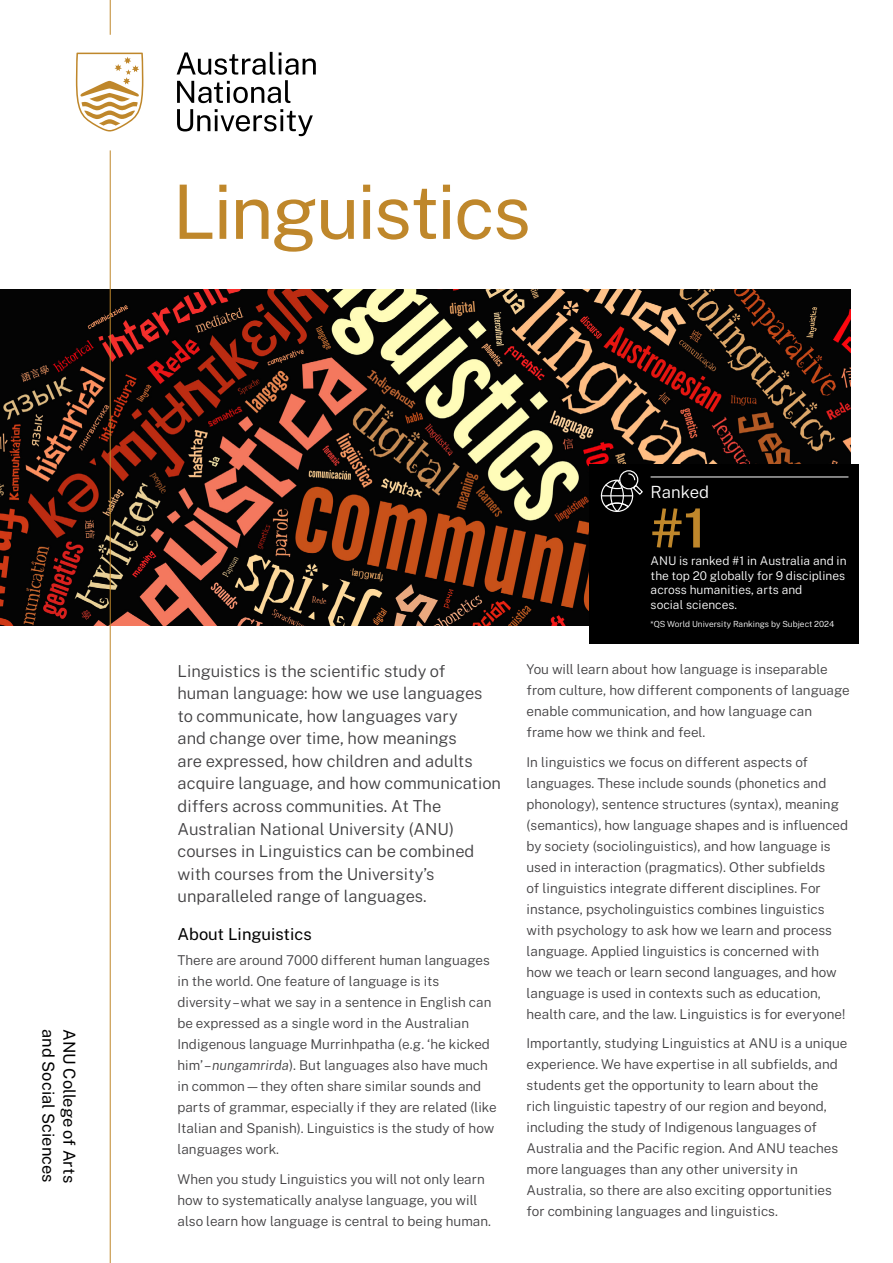
<style>
.page{position:relative;width:893px;height:1263px;background:#fff}
.page>*{position:absolute;margin:0;border:0;box-sizing:border-box;transform-origin:0 0}
.t1{font:75px "Public Sans";letter-spacing:-.03em;color:#bf872b}
.t2{font:600 54px "Public Sans";color:#bf872b}
.t3{font:300 16.8px "Public Sans";color:#fff}
.t4{font:300 16.5px/22.5px "Public Sans";color:#414042}
.t5{font:16.5px "Public Sans";color:#000}
.t6{font:300 13.5px/21px "Public Sans";color:#414042}
.t7{font:300 12px/14.4px "Public Sans";color:#fff}
.t8{font:300 8.4px "Public Sans";color:#fff}
.s1{font-style:italic}
</style>
<div class="page">
<img style="left:0;top:289px;width:850px;height:337px">
<div style="left:589px;top:465px;width:270px;height:179px;background:#000"></div>
<hr style="left:651px;top:477px;width:197px;height:1px;background:#fff">
<div style="left:619px;top:470px;width:19px;height:19px;border:1px solid #fff;border-radius:50%"></div>
<svg style="left:600px;top:473px;width:43px;height:39px"></svg>
<hr style="left:110px;top:0;width:1px;height:35px;background:#bf872b">
<hr style="left:110px;top:150px;width:1px;height:1113px;background:#bf872b">
<svg style="left:177px;top:52px;width:139px;height:51px"></svg>
<svg style="left:177px;top:109px;width:136px;height:27px"></svg>
<svg style="left:76px;top:53px;width:67px;height:79px"></svg>
<p class="t5" style="left:60px;top:1029px;width:155px;rotate:90deg">and Social Sciences</p>
<p class="t5" style="left:81px;top:1029px;width:156px;rotate:90deg">ANU College of Arts</p>
<h1 class="t1" style="left:172px;top:157px;width:361px">Linguistics</h1>
<p class="t3" style="left:651px;top:479px;width:60px">Ranked</p>
<h2 class="t2" style="left:651px;top:489px;width:57px">#1</h2>
<p class="t7" style="left:651px;top:553px;width:198px">ANU is ranked #1 in Australia and in the top 20 globally for 9 disciplines across humanities, arts and<br>social sciences.</p>
<p class="t8" style="left:651px;top:618px;width:185px">*QS World University Rankings by Subject 2024</p>
<p class="t4" style="left:178px;top:659px;width:325px">Linguistics is the scientific study of human language: how we use languages to communicate, how languages vary<br>and change over time, how meanings<br>are expressed, how children and adults acquire language, and how communication differs across communities. At The Australian National University (ANU) courses in Linguistics can be combined with courses from the University’s unparalleled range of languages.</p>
<p class="t5" style="left:178px;top:922px;width:136px">About Linguistics</p>
<p class="t6" style="left:178px;top:949px;width:321px">There are around 7000 different human languages in the world. One feature of language is its<br>diversity – what we say in a sentence in English can be expressed as a single word in the Australian Indigenous language Murrinhpatha (e.g. ‘he kicked him’ – <span class="s1">nungamrirda</span>). But languages also have much in common—they often share similar sounds and parts of grammar, especially if they are related (like Italian and Spanish). Linguistics is the study of how languages work.</p>
<p class="t6" style="left:178px;top:1167px;width:315px">When you study Linguistics you will not only learn how to systematically analyse language, you will also learn how language is central to being human.</p>
<p class="t6" style="left:527px;top:658px;width:325px">You will learn about how language is inseparable from culture, how different components of language enable communication, and how language can frame how we think and feel.</p>
<p class="t6" style="left:527px;top:750px;width:323px">In linguistics we focus on different aspects of languages. These include sounds (phonetics and phonology), sentence structures (syntax), meaning (semantics), how language shapes and is influenced by society (sociolinguistics), and how language is used in interaction (pragmatics). Other subfields<br>of linguistics integrate different disciplines. For instance, psycholinguistics combines linguistics with psychology to ask how we learn and process language. Applied linguistics is concerned with<br>how we teach or learn second languages, and how language is used in contexts such as education, health care, and the law. Linguistics is for everyone!</p>
<p class="t6" style="left:527px;top:1032px;width:322px">Importantly, studying Linguistics at ANU is a unique experience. We have expertise in all subfields, and students get the opportunity to learn about the<br>rich linguistic tapestry of our region and beyond, including the study of Indigenous languages of Australia and the Pacific region. And ANU teaches more languages than any other university in Australia, so there are also exciting opportunities for combining languages and linguistics.</p>
</div>
